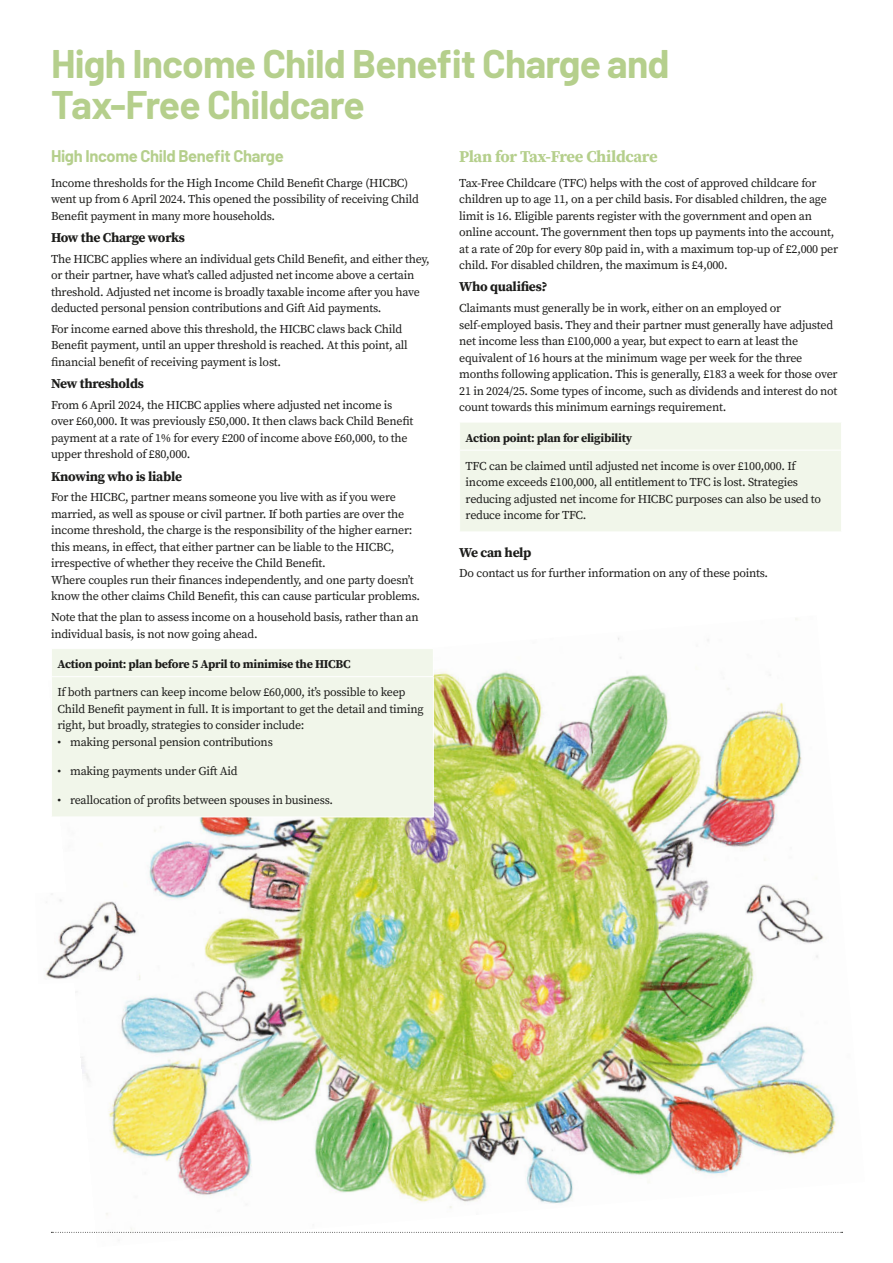
<style>
.page{position:relative;width:893px;height:1263px;background:#fff}
.page>*{position:absolute;margin:0;border:0;box-sizing:border-box;transform-origin:0 0}
.t1{font:700 39px/40.5px "Barlow";letter-spacing:-.02em;color:#b5cf8c}
.t2{font:700 16.5px "Barlow";letter-spacing:-.02em;color:#b5cf8c}
.t3{font:700 16.5px "Source Serif Pro";letter-spacing:-.02em;color:#b5cf8c}
.t4{font:700 13.5px "Source Serif Pro";letter-spacing:-.02em;color:#1d1d1b}
.t5{font:12px/16.5px "Source Serif Pro";letter-spacing:-.02em;color:#1d1d1b}
.t6{font:700 12px "Source Serif Pro";letter-spacing:-.02em;color:#1d1d1b}
</style>
<div class="page">
<img style="left:51px;top:618px;width:792px;height:614px">
<img style="left:45px;top:889px;width:95px;height:95px">
<svg style="left:51px;top:1232px;width:792px;height:1px"></svg>
<div style="left:52px;top:649px;width:381px;height:167px;background:#f1f6ea"></div>
<hr style="left:51px;top:648px;width:383px;height:1px;background:#fff">
<svg style="left:51px;top:649px;width:1px;height:27px"></svg>
<svg style="left:433px;top:649px;width:1px;height:27px"></svg>
<hr style="left:51px;top:676px;width:383px;height:1px;background:#fff">
<hr style="left:51px;top:677px;width:1px;height:139px;background:#fff">
<hr style="left:433px;top:677px;width:1px;height:139px;background:#fff">
<hr style="left:51px;top:816px;width:383px;height:1px;background:#fff">
<div style="left:460px;top:423px;width:381px;height:108px;background:#f1f6ea"></div>
<hr style="left:459px;top:450px;width:383px;height:1px;background:#fff">
<h1 class="t1" style="left:51px;top:41px;width:620px">High Income Child Benefit Charge and<br>Tax-Free Childcare</h1>
<h2 class="t2" style="left:51px;top:143px;width:234px">High Income Child Benefit Charge</h2>
<p class="t5" style="left:51px;top:174px;width:369px">Income thresholds for the High Income Child Benefit Charge (HICBC) went up from 6 April 2024. This opened the possibility of receiving Child<br>Benefit payment in many more households.</p>
<p class="t4" style="left:51px;top:228px;width:135px">How the Charge works</p>
<p class="t5" style="left:51px;top:250px;width:380px">The HICBC applies where an individual gets Child Benefit, and either they, or their partner, have what’s called adjusted net income above a certain threshold. Adjusted net income is broadly taxable income after you have deducted personal pension contributions and Gift Aid payments.</p>
<p class="t5" style="left:51px;top:321px;width:358px">For income earned above this threshold, the HICBC claws back Child<br>Benefit payment, until an upper threshold is reached. At this point, all financial benefit of receiving payment is lost.</p>
<p class="t4" style="left:51px;top:374px;width:94px">New thresholds</p>
<p class="t5" style="left:51px;top:397px;width:364px">From 6 April 2024, the HICBC applies where adjusted net income is over £60,000. It was previously £50,000. It then claws back Child Benefit payment at a rate of 1% for every £200 of income above £60,000, to the upper threshold of £80,000.</p>
<p class="t4" style="left:51px;top:467px;width:133px">Knowing who is liable</p>
<p class="t5" style="left:51px;top:490px;width:371px">For the HICBC, partner means someone you live with as if you were married, as well as spouse or civil partner. If both parties are over the income threshold, the charge is the responsibility of the higher earner: this means, in effect, that either partner can be liable to the HICBC, irrespective of whether they receive the Child Benefit.<br>Where couples run their finances independently, and one party doesn’t know the other claims Child Benefit, this can cause particular problems.</p>
<p class="t5" style="left:51px;top:609px;width:369px">Note that the plan to assess income on a household basis, rather than an individual basis, is not now going ahead.</p>
<p class="t6" style="left:57px;top:656px;width:295px">Action point: plan before 5 April to minimise the HICBC</p>
<p class="t5" style="left:57px;top:684px;width:368px">If both partners can keep income below £60,000, it’s possible to keep<br>Child Benefit payment in full. It is important to get the detail and timing right, but broadly, strategies to consider include:</p>
<p class="t5" style="left:57px;top:734px;width:217px">• making personal pension contributions</p>
<p class="t5" style="left:57px;top:763px;width:182px">• making payments under Gift Aid</p>
<p class="t5" style="left:57px;top:792px;width:277px">• reallocation of profits between spouses in business.</p>
<h2 class="t3" style="left:459px;top:145px;width:200px">Plan for Tax-Free Childcare</h2>
<p class="t5" style="left:459px;top:174px;width:380px">Tax-Free Childcare (TFC) helps with the cost of approved childcare for children up to age 11, on a per child basis. For disabled children, the age limit is 16. Eligible parents register with the government and open an online account. The government then tops up payments into the account, at a rate of 20p for every 80p paid in, with a maximum top-up of £2,000 per child. For disabled children, the maximum is £4,000.</p>
<p class="t4" style="left:459px;top:277px;width:90px">Who qualifies?</p>
<p class="t5" style="left:459px;top:300px;width:380px">Claimants must generally be in work, either on an employed or self-employed basis. They and their partner must generally have adjusted net income less than £100,000 a year, but expect to earn at least the equivalent of 16 hours at the minimum wage per week for the three months following application. This is generally, £183 a week for those over 21 in 2024/25. Some types of income, such as dividends and interest do not count towards this minimum earnings requirement.</p>
<p class="t6" style="left:466px;top:429px;width:168px">Action point: plan for eligibility</p>
<p class="t5" style="left:466px;top:458px;width:357px">TFC can be claimed until adjusted net income is over £100,000. If income exceeds £100,000, all entitlement to TFC is lost. Strategies reducing adjusted net income for HICBC purposes can also be used to reduce income for TFC.</p>
<p class="t4" style="left:459px;top:543px;width:74px">We can help</p>
<p class="t5" style="left:459px;top:566px;width:310px">Do contact us for further information on any of these points.</p>
</div>
